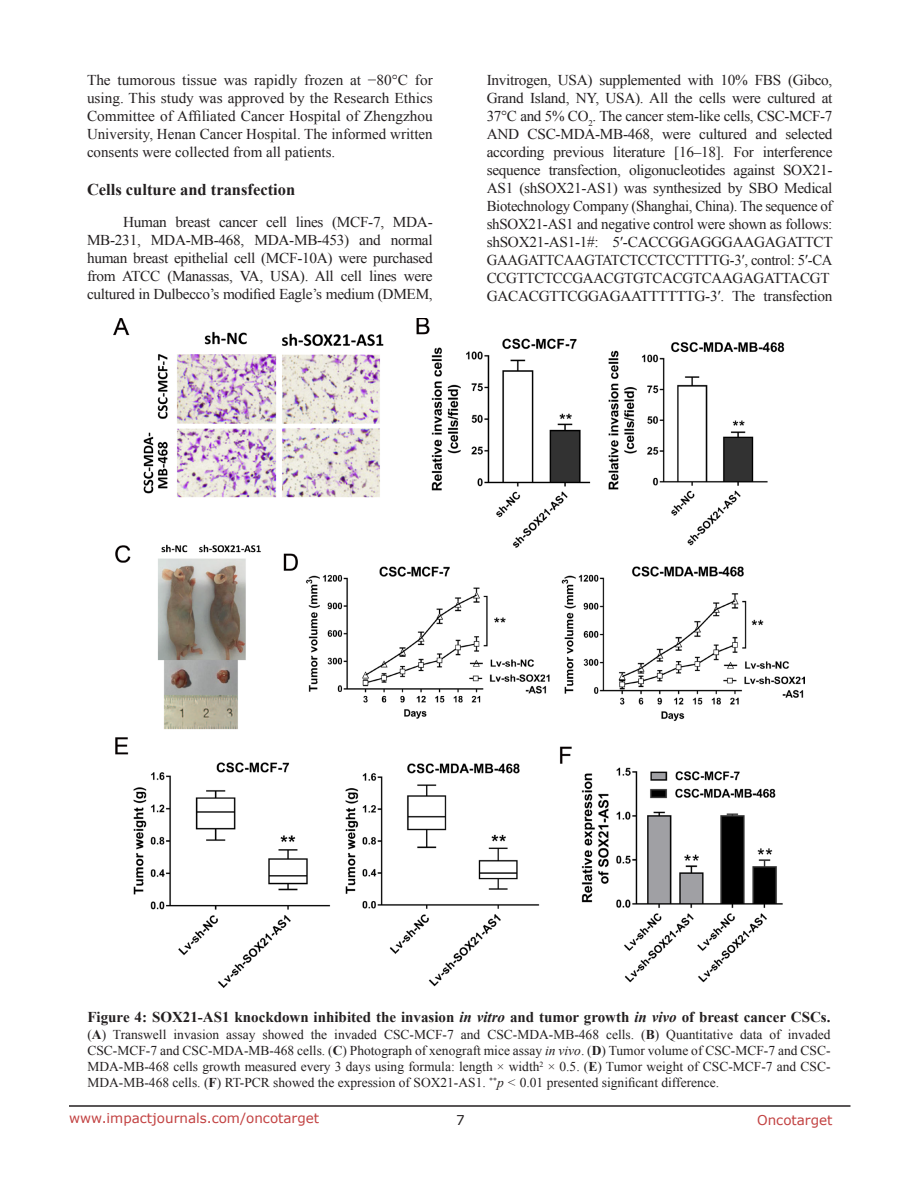
<style>
.page{position:relative;width:918px;height:1188px;background:#fff}
.page>*{position:absolute;margin:0;border:0;box-sizing:border-box;transform-origin:0 0}
.SubHeading{font:700 16.5px "Times New Roman";color:#231f20}
.BodyText{font:15px/18px "Times New Roman";letter-spacing:-.02em;color:#231f20;text-align:justify}
.Figuretrx{font:700 15px "Times New Roman";color:#231f20}
.Figuretrx-2{font:13.5px/16.2px "Times New Roman";color:#231f20;text-align:justify}
.t1{font:13.5px "Verdana";color:#c24141}
.t2{font:13.5px "Verdana";color:#231f20}
.s1{font-style:italic}
.s2{font-weight:700}
</style>
<div class="page">
<hr style="left:69px;top:1105px;width:781px;height:2px;background:#231f20">
<img style="left:114px;top:318px;width:690px;height:669px">
<p class="BodyText" style="left:87px;top:71px;width:347px">The tumorous tissue was rapidly frozen at −80°C for using. This study was approved by the Research Ethics Committee of Affiliated Cancer Hospital of Zhengzhou University, Henan Cancer Hospital. The informed written consents were collected from all patients.</p>
<p class="SubHeading" style="left:87px;top:178px;width:210px">Cells culture and transfection</p>
<p class="BodyText" style="left:87px;top:212px;width:347px;text-indent:36px">Human breast cancer cell lines (MCF-7, MDA-MB-231, MDA-MB-468, MDA-MB-453) and normal human breast epithelial cell (MCF-10A) were purchased from ATCC (Manassas, VA, USA). All cell lines were cultured in Dulbecco’s modified Eagle’s medium (DMEM,</p>
<p class="BodyText" style="left:487px;top:71px;width:347px;text-align:left">Invitrogen, USA) supplemented with 10% FBS (Gibco, Grand Island, NY, USA). All the cells were cultured at 37°C and 5% CO<sub>2</sub>. The cancer stem-like cells, CSC-MCF-7<br>AND CSC-MDA-MB-468, were cultured and selected according previous literature [16–18]. For interference sequence transfection, oligonucleotides against SOX21- AS1 (shSOX21-AS1) was synthesized by SBO Medical Biotechnology Company (Shanghai, China). The sequence of shSOX21-AS1 and negative control were shown as follows: shSOX21-AS1-1#: 5′-CACCGGAGGGAAGAGATTCT GAAGATTCAAGTATCTCCTCCTTTTG-3′, control: 5′-CA CCGTTCTCCGAACGTGTCACGTCAAGAGATTACGT GACACGTTCGGAGAATTTTTTG-3′. The transfection</p>
<p class="Figuretrx" style="left:87px;top:1007px;width:745px">Figure 4: SOX21-AS1 knockdown inhibited the invasion <span class="s1">in vitro</span> and tumor growth <span class="s1">in vivo</span> of breast cancer CSCs.</p>
<p class="Figuretrx-2" style="left:87px;top:1026px;width:745px">(<span class="s2">A</span>) Transwell invasion assay showed the invaded CSC-MCF-7 and CSC-MDA-MB-468 cells. (<span class="s2">B</span>) Quantitative data of invaded CSC-MCF-7 and CSC-MDA-MB-468 cells. (<span class="s2">C</span>) Photograph of xenograft mice assay <span class="s1">in vivo</span>. (<span class="s2">D</span>) Tumor volume of CSC-MCF-7 and CSC-MDA-MB-468 cells growth measured every 3 days using formula: length × width<sup>2</sup> × 0.5. (<span class="s2">E</span>) Tumor weight of CSC-MCF-7 and CSC-MDA-MB-468 cells. (<span class="s2">F</span>) RT-PCR showed the expression of SOX21-AS1. <sup>**</sup><span class="s1">p &lt;</span> 0.01 presented significant difference.</p>
<p class="t1" style="left:69px;top:1109px;width:252px">www.impactjournals.com/oncotarget</p>
<p class="t2" style="left:456px;top:1111px;width:10px">7</p>
<p class="t1" style="left:757px;top:1111px;width:77px">Oncotarget</p>
</div>
